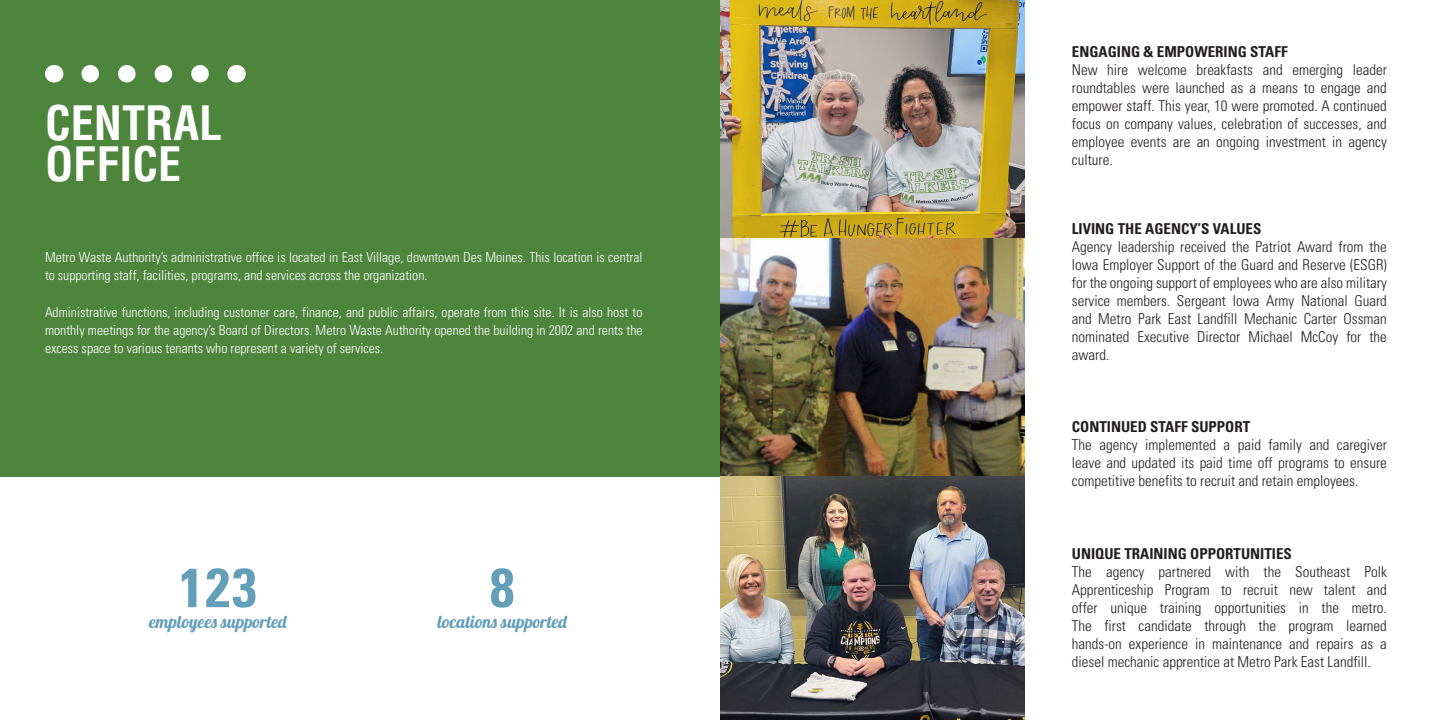
<style>
.page{position:relative;width:1440px;height:720px;background:#fff}
.page>*{position:absolute;margin:0;border:0;box-sizing:border-box;transform-origin:0 0}
.t1{font:700 condensed 55px "Univers";color:#639fb9}
.t2{font:700 condensed 46.25px "Helvetica LT Std";color:#fff}
.t3{font:17.5px "Lobster 1.4";color:#639fb9}
.t4{font:300 condensed 15px/18px "Univers";color:#231f20;text-align:justify}
.t5{font:700 condensed 15px "Univers";color:#231f20}
.t6{font:300 condensed 13.75px/18.1px "Univers";color:#fff}
</style>
<div class="page">
<div style="left:0;top:0;width:720px;height:477px;background:#4e853d"></div>
<svg style="left:90px;top:65px;width:119px;height:18px"></svg>
<svg style="left:54px;top:65px;width:1px;height:18px"></svg>
<svg style="left:236px;top:65px;width:1px;height:18px"></svg>
<img style="left:720px;top:0;width:305px;height:720px">
<p class="t2" style="left:45px;top:94px;width:179px">CENTRAL</p>
<p class="t2" style="left:45px;top:135px;width:138px">OFFICE</p>
<p class="t6" style="left:45px;top:248px;width:599px">Metro Waste Authority’s administrative office is located in East Village, downtown Des Moines. This location is central to supporting staff, facilities, programs, and services across the organization.</p>
<p class="t6" style="left:45px;top:303px;width:599px;text-align:justify">Administrative functions, including customer care, finance, and public affairs, operate from this site. It is also host to monthly meetings for the agency’s Board of Directors. Metro Waste Authority opened the building in 2002 and rents the excess space to various tenants who represent a variety of services.</p>
<p class="t1" style="left:179px;top:554px;width:79px">123</p>
<p class="t3" style="left:149px;top:610px;width:139px">employees supported</p>
<p class="t1" style="left:490px;top:554px;width:26px">8</p>
<p class="t3" style="left:438px;top:610px;width:131px">locations supported</p>
<p class="t5" style="left:1072px;top:43px;width:217px">ENGAGING &amp; EMPOWERING STAFF</p>
<p class="t4" style="left:1072px;top:61px;width:317px">New hire welcome breakfasts and emerging leader roundtables were launched as a means to engage and empower staff. This year, 10 were promoted. A continued focus on company values, celebration of successes, and employee events are an ongoing investment in agency culture.</p>
<p class="t5" style="left:1072px;top:219px;width:191px">LIVING THE AGENCY’S VALUES</p>
<p class="t4" style="left:1072px;top:237px;width:317px">Agency leadership received the Patriot Award from the Iowa Employer Support of the Guard and Reserve (ESGR) for the ongoing support of employees who are also military service members. Sergeant Iowa Army National Guard and Metro Park East Landfill Mechanic Carter Ossman nominated Executive Director Michael McCoy for the award.</p>
<p class="t5" style="left:1072px;top:417px;width:180px">CONTINUED STAFF SUPPORT</p>
<p class="t4" style="left:1072px;top:435px;width:317px">The agency implemented a paid family and caregiver leave and updated its paid time off programs to ensure competitive benefits to recruit and retain employees.</p>
<p class="t5" style="left:1072px;top:545px;width:222px">UNIQUE TRAINING OPPORTUNITIES</p>
<p class="t4" style="left:1072px;top:563px;width:317px">The agency partnered with the Southeast Polk Apprenticeship Program to recruit new talent and offer unique training opportunities in the metro.<br>The first candidate through the program learned hands-on experience in maintenance and repairs as a diesel mechanic apprentice at Metro Park East Landfill.</p>
</div>
